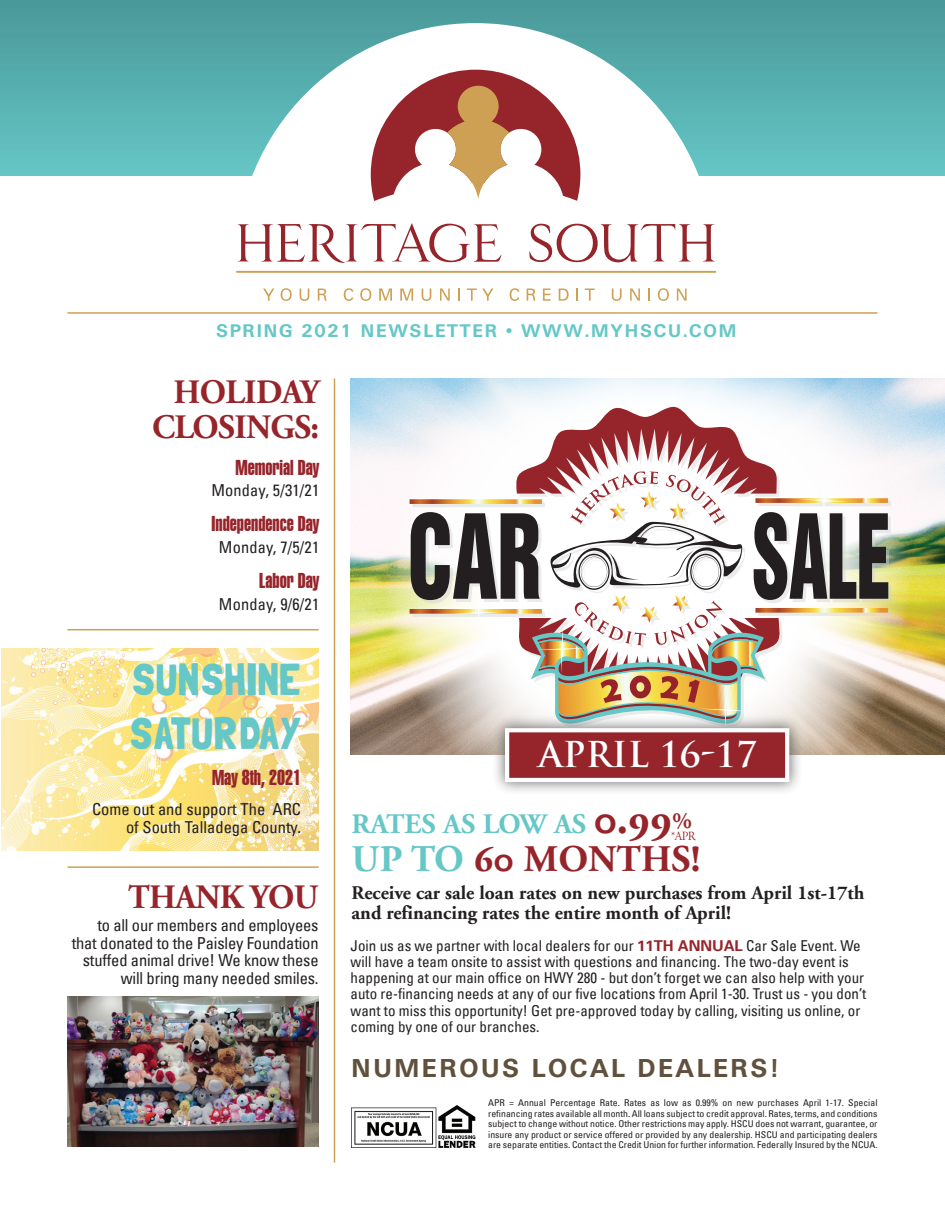
<style>
.page{position:relative;width:945px;height:1215px;background:#fff}
.page>*{position:absolute;margin:0;border:0;box-sizing:border-box;transform-origin:0 0}
.t1{font:45px/54px "Londrina Solid";color:#66c7c7}
.t2{font:37.95px "Adobe Garamond Bold Os F";color:#96252b}
.t3{font:700 34.8px "Trajan Pro";color:#fff}
.t4{font:34.5px/35.1px "Adobe Garamond Bold Os F";letter-spacing:-.02em;color:#96252b;text-align:right}
.t5{font:28.5px "Adobe Garamond Bold Os F";color:#66c7c7}
.t6{font:700 25.5px "Univers BQ";letter-spacing:.1em;color:#60513d}
.t7{font:21px "Swiss 911 BT Extra Compressed";color:#96252b}
.t8{font:19.5px/19.5px "Adobe Garamond Bold Os F";color:#231f20}
.t9{font:700 18px "Univers BQ";letter-spacing:.1em;color:#66c7c7}
.t10{font:condensed 16.5px/17.7px "Univers LT";letter-spacing:-.01em;color:#231f20;text-align:right}
.t11{font:condensed 16.5px "Univers LT";letter-spacing:.01em;color:#231f20}
.t12{font:condensed 15px/16.2px "Univers LT";color:#231f20}
.t13{font:12.6px "Adobe Garamond LT Titling";color:#96252b;scale:.96 1}
.t14{font:condensed 9.3px/10.5px "Univers LT";color:#231f20;text-align:justify;scale:1.04 1}
.s1{font-size:43.2px;color:#96252b}
.s2{color:#66c7c7}
.s3{font-family:"Adobe Garamond LT";font-weight:700}
.s4{font-family:"Univers 65";font-weight:700;font-stretch:normal;color:#96252b}
</style>
<div class="page">
<svg style="left:0;top:0;width:945px;height:176px;background:#55acac"></svg>
<div style="left:236px;top:23px;width:479px;height:479px;background:#fff;border-radius:50%"></div>
<svg style="left:529px;top:223px;width:186px;height:40px"></svg>
<svg style="left:237px;top:223px;width:265px;height:40px"></svg>
<svg style="left:371px;top:70px;width:209px;height:131px"></svg>
<hr style="left:236px;top:271px;width:480px;height:2px;background:#cda054">
<svg style="left:263px;top:289px;width:11px;height:12px"></svg>
<svg style="left:281px;top:288px;width:11px;height:13px"></svg>
<svg style="left:300px;top:289px;width:9px;height:12px"></svg>
<svg style="left:318px;top:289px;width:9px;height:12px"></svg>
<svg style="left:344px;top:288px;width:9px;height:13px"></svg>
<svg style="left:360px;top:288px;width:11px;height:13px"></svg>
<svg style="left:379px;top:289px;width:13px;height:12px"></svg>
<svg style="left:400px;top:289px;width:13px;height:12px"></svg>
<svg style="left:422px;top:289px;width:9px;height:12px"></svg>
<svg style="left:440px;top:289px;width:10px;height:12px"></svg>
<svg style="left:458px;top:289px;width:2px;height:12px"></svg>
<svg style="left:467px;top:289px;width:26px;height:12px"></svg>
<svg style="left:510px;top:288px;width:9px;height:13px"></svg>
<svg style="left:527px;top:289px;width:8px;height:12px"></svg>
<svg style="left:543px;top:289px;width:8px;height:12px"></svg>
<svg style="left:559px;top:289px;width:10px;height:12px"></svg>
<svg style="left:576px;top:289px;width:2px;height:12px"></svg>
<svg style="left:585px;top:289px;width:10px;height:12px"></svg>
<svg style="left:612px;top:289px;width:10px;height:12px"></svg>
<svg style="left:630px;top:289px;width:10px;height:12px"></svg>
<svg style="left:648px;top:289px;width:2px;height:12px"></svg>
<svg style="left:658px;top:288px;width:11px;height:13px"></svg>
<svg style="left:677px;top:289px;width:10px;height:12px"></svg>
<hr style="left:68px;top:312px;width:810px;height:2px;background:#cda054">
<hr style="left:334px;top:378px;width:1px;height:785px;background:#cda054">
<img style="left:351px;top:378px;width:594px;height:376px">
<svg style="left:384px;top:310px;width:527px;height:527px"></svg>
<svg style="left:515px;top:405px;width:266px;height:29px"></svg>
<div style="left:492px;top:715px;width:310px;height:80px;background:#231f20;opacity:.67"></div>
<img style="left:351px;top:1105px;width:125px;height:43px">
<hr style="left:68px;top:866px;width:251px;height:2px;background:#cda054">
<hr style="left:68px;top:629px;width:251px;height:1px;background:#cda054">
<img style="left:1px;top:649px;width:318px;height:201px">
<img style="left:68px;top:996px;width:251px;height:150px">
<svg style="left:411px;top:434px;width:480px;height:350px"></svg>
<h3 class="t9" style="left:216px;top:321px;width:522px">SPRING 2021 NEWSLETTER • WWW.MYHSCU.COM</h3>
<h3 class="t4" style="left:152px;top:375px;width:169px">HOLIDAY<br>CLOSINGS:</h3>
<h3 class="t7" style="left:235px;top:455px;width:85px">Memorial Day</h3>
<h3 class="t11" style="left:211px;top:480px;width:109px">Monday, 5/31/21</h3>
<h3 class="t7" style="left:212px;top:512px;width:109px">Independence Day</h3>
<h3 class="t11" style="left:219px;top:537px;width:102px">Monday, 7/5/21</h3>
<h3 class="t7" style="left:259px;top:569px;width:62px">Labor Day</h3>
<h3 class="t11" style="left:219px;top:594px;width:102px">Monday, 9/6/21</h3>
<h1 class="t1" style="left:129px;top:652px;width:174px">SUNSHINE<br>SATURDAY</h1>
<h3 class="t7" style="left:212px;top:766px;width:91px">May 8th, 2021</h3>
<h3 class="t10" style="left:92px;top:800px;width:210px">Come out and support The ARC of South Talladega County.</h3>
<h3 class="t4" style="left:128px;top:880px;width:192px">THANK YOU</h3>
<h3 class="t10" style="left:72px;top:916px;width:248px">to all our members and employees that donated to the Paisley Foundation stuffed animal drive! We know these will bring many needed smiles.</h3>
<h3 class="t3" style="left:539px;top:733px;width:220px">APRIL 16-17</h3>
<h3 class="t5" style="left:352px;top:808px;width:342px">RATES AS LOW AS <span class="s1">0.99</span><sup>%</sup></h3>
<h2 class="t2" style="left:352px;top:838px;width:350px"><span class="s2">UP TO</span> 60 MONTHS!</h2>
<h3 class="t8" style="left:352px;top:883px;width:514px">Receive car sale loan rates on new purchases from April <span class="s3">1</span>st-<span class="s3">17</span>th and refinancing rates the entire month of April!</h3>
<h3 class="t13" style="left:671px;top:829px;width:27px">*APR</h3>
<p class="t12" style="left:351px;top:937px;width:517px">Join us as we partner with local dealers for our <span class="s4">11TH ANNUAL</span> Car Sale Event. We will have a team onsite to assist with questions and financing. The two-day event is happening at our main office on HWY 280 - but don’t forget we can also help with your auto re-financing needs at any of our five locations from April 1-30. Trust us - you don’t want to miss this opportunity! Get pre-approved today by calling, visiting us online, or coming by one of our branches.</p>
<h3 class="t6" style="left:352px;top:1054px;width:427px">NUMEROUS LOCAL DEALERS!</h3>
<p class="t14" style="left:488px;top:1098px;width:376px">APR = Annual Percentage Rate. Rates as low as 0.99% on new purchases April 1-17. Special refinancing rates available all month. All loans subject to credit approval. Rates, terms, and conditions subject to change without notice. Other restrictions may apply. HSCU does not warrant, guarantee, or insure any product or service offered or provided by any dealership. HSCU and participating dealers are separate entities. Contact the Credit Union for further information. Federally Insured by the NCUA.</p>
</div>
